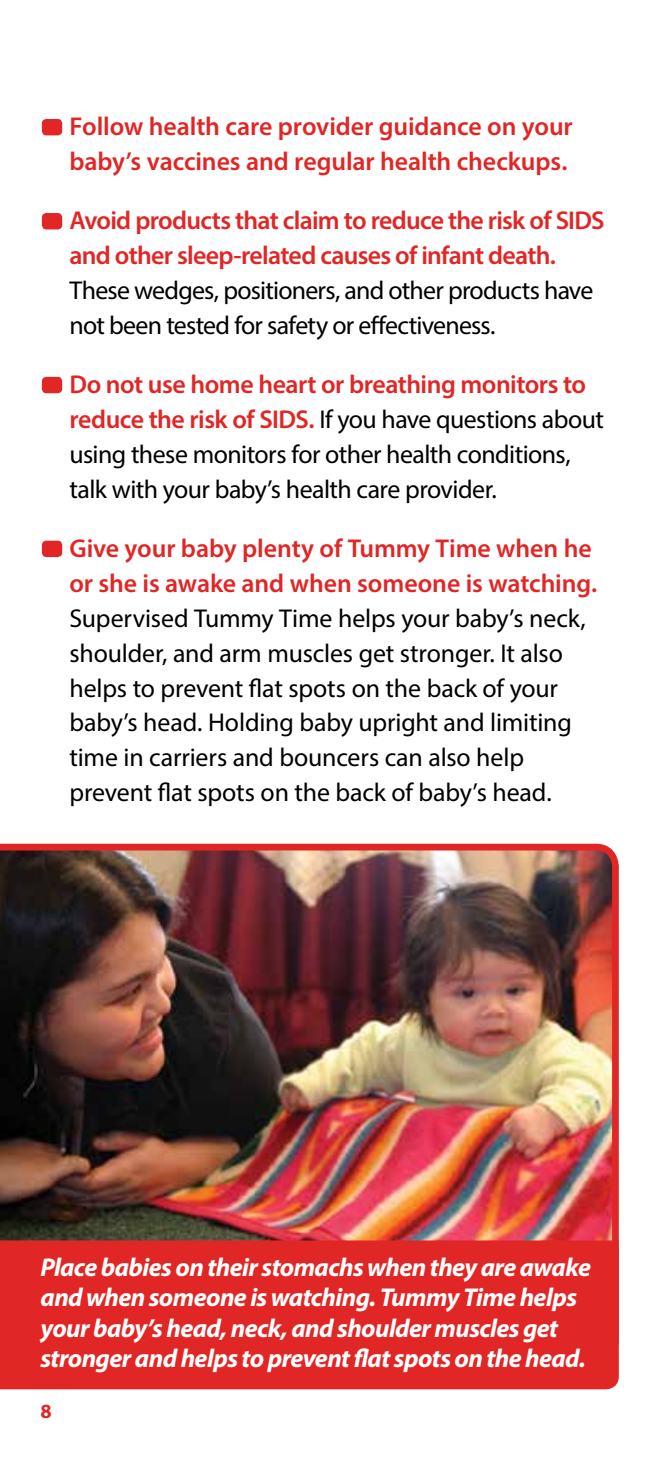
<style>
.page{position:relative;width:648px;height:1458px;background:#fff}
.page>*{position:absolute;margin:0;border:0;box-sizing:border-box;transform-origin:0 0}
.t1{font:25.88px/34.9px "Myriad Pro";letter-spacing:-.01em;color:#000}
.t2{font:600 25.88px/34.9px "Myriad Pro";letter-spacing:-.02em;color:#e12726}
.t3{font:italic 700 25.88px/30.4px "Myriad Pro";letter-spacing:-.025em;color:#fff}
.t4{font:700 20.25px "Myriad Pro";color:#e12726}
.s1{font-weight:400;color:#000}
.s2{font-weight:600;color:#e12726}
</style>
<div class="page">
<div style="left:42px;top:119px;width:20px;height:16px;background:#e12726;border-radius:4px"></div>
<div style="left:42px;top:213px;width:20px;height:16px;background:#e12726;border-radius:4px"></div>
<div style="left:42px;top:377px;width:20px;height:16px;background:#e12726;border-radius:4px"></div>
<div style="left:42px;top:541px;width:20px;height:16px;background:#e12726;border-radius:4px"></div>
<img style="left:0;top:844px;width:619px;height:396px">
<div style="left:0;top:1240px;width:619px;height:149px;background:#e12726"></div>
<p class="t2" style="left:69px;top:109px;width:505px">Follow health care provider guidance on your baby’s vaccines and regular health checkups.</p>
<p class="t2" style="left:69px;top:203px;width:537px">Avoid products that claim to reduce the risk of SIDS and other sleep-related causes of infant death.<br><span class="s1">These wedges, positioners, and other products have not been tested for safety or effectiveness.</span></p>
<p class="t1" style="left:69px;top:367px;width:536px"><span class="s2">Do not use home heart or breathing monitors to reduce the risk of SIDS.</span> If you have questions about using these monitors for other health conditions, talk with your baby’s health care provider.</p>
<p class="t1" style="left:69px;top:531px;width:529px"><span class="s2">Give your baby plenty of Tummy Time when he or she is awake and when someone is watching.<br></span>Supervised Tummy Time helps your baby’s neck, shoulder, and arm muscles get stronger. It also helps to prevent flat spots on the back of your baby’s head. Holding baby upright and limiting time in carriers and bouncers can also help prevent flat spots on the back of baby’s head.</p>
<p class="t3" style="left:40px;top:1251px;width:552px">Place babies on their stomachs when they are awake and when someone is watching. Tummy Time helps your baby’s head, neck, and shoulder muscles get stronger and helps to prevent flat spots on the head.</p>
<p class="t4" style="left:40px;top:1397px;width:13px">8</p>
</div>
